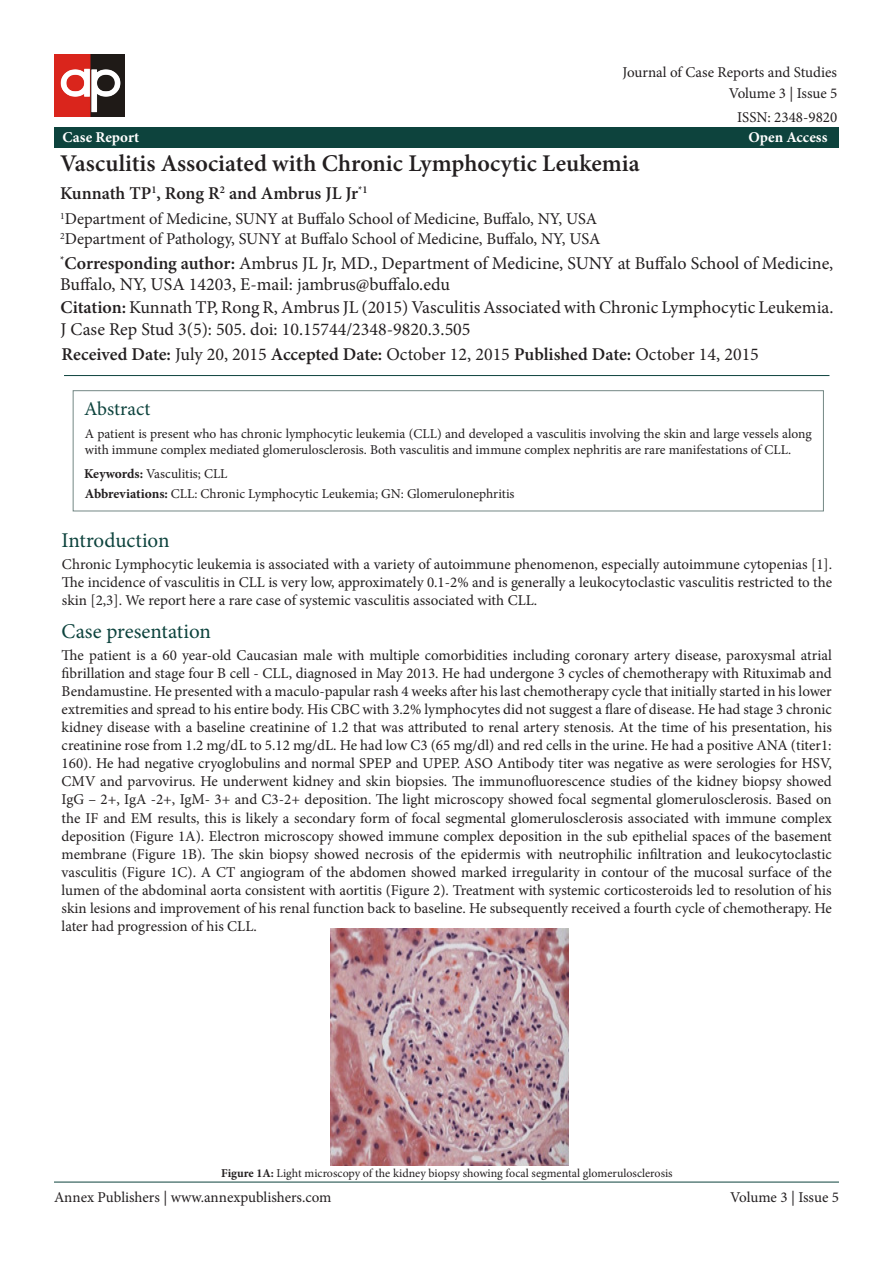
<style>
.page{position:relative;width:893px;height:1263px;background:#fff}
.page>*{position:absolute;margin:0;border:0;box-sizing:border-box;transform-origin:0 0}
.t1{font:600 24px "Minion Pro";color:#231f20}
.t2{font:21px "Minion Pro";color:#0d433d}
.t3{font:19.5px "Minion Pro";color:#0d433d}
.t4{font:18px/21.6px "Minion Pro";color:#231f20}
.t5{font:600 18px "Minion Pro";color:#231f20}
.t6{font:16.5px "Minion Pro";color:#231f20}
.t7{font:15px/18px "Minion Pro";color:#231f20;text-align:justify}
.t8{font:700 15px "Minion Pro";letter-spacing:.005em;color:#fff}
.t9{font:13.5px/16.2px "Minion Pro";color:#231f20}
.t10{font:12px "Minion Pro";color:#231f20}
.s1{font-weight:600}
.s2{font-weight:400}
.s3{font-weight:700}
</style>
<div class="page">
<hr style="left:54px;top:1182px;width:785px;height:1px;background:#0d433d">
<img style="left:54px;top:54px;width:71px;height:62px">
<div style="left:54px;top:127px;width:785px;height:20px;background:#0d433d"></div>
<hr style="left:64px;top:375px;width:765px;height:1px;background:#0d433d">
<div style="left:73px;top:390px;width:751px;height:121px;background:#fff;border:1px solid #748885"></div>
<svg style="left:82px;top:390px;width:72px;height:2px"></svg>
<img style="left:330px;top:929px;width:239px;height:237px">
<p class="t7" style="left:622px;top:63px;width:216px">Journal of Case Reports and Studies</p>
<p class="t7" style="left:737px;top:108px;width:102px">ISSN: 2348-9820</p>
<p class="t7" style="left:729px;top:85px;width:110px">Volume 3 | Issue 5</p>
<p class="t8" style="left:63px;top:127px;width:78px">Case Report</p>
<p class="t8" style="left:748px;top:127px;width:81px">Open Access</p>
<p class="t1" style="left:60px;top:147px;width:581px">Vasculitis Associated with Chronic Lymphocytic Leukemia</p>
<p class="t5" style="left:60px;top:181px;width:309px">Kunnath TP<sup>1</sup>, Rong R<sup>2</sup> and Ambrus JL Jr<sup>*1</sup></p>
<p class="t6" style="left:60px;top:208px;width:539px"><sup>1</sup>Department of Medicine, SUNY at Buffalo School of Medicine, Buffalo, NY, USA</p>
<p class="t6" style="left:60px;top:228px;width:542px"><sup>2</sup>Department of Pathology, SUNY at Buffalo School of Medicine, Buffalo, NY, USA</p>
<p class="t4" style="left:60px;top:252px;width:775px"><sup>*</sup><span class="s1">Corresponding author:</span> Ambrus JL Jr, MD., Department of Medicine, SUNY at Buffalo School of Medicine,<br>Buffalo, NY, USA 14203, E-mail: jambrus@buffalo.edu</p>
<p class="t4" style="left:61px;top:296px;width:774px"><span class="s1">Citation:</span> Kunnath TP, Rong R, Ambrus JL (2015) Vasculitis Associated with Chronic Lymphocytic Leukemia.<br>J Case Rep Stud 3(5): 505. doi: 10.15744/2348-9820.3.505</p>
<p class="t5" style="left:62px;top:342px;width:699px">Received Date: <span class="s2">July 20, 2015</span> Accepted Date: <span class="s2">October 12, 2015</span> Published Date: <span class="s2">October 14, 2015</span></p>
<p class="t3" style="left:84px;top:395px;width:68px">Abstract</p>
<p class="t9" style="left:85px;top:425px;width:728px">A patient is present who has chronic lymphocytic leukemia (CLL) and developed a vasculitis involving the skin and large vessels along with immune complex mediated glomerulosclerosis. Both vasculitis and immune complex nephritis are rare manifestations of CLL.</p>
<p class="t9" style="left:84px;top:465px;width:145px"><span class="s3">Keywords:</span> Vasculitis; CLL</p>
<p class="t9" style="left:85px;top:486px;width:431px"><span class="s3">Abbreviations:</span> CLL: Chronic Lymphocytic Leukemia; GN: Glomerulonephritis</p>
<p class="t2" style="left:62px;top:526px;width:109px">Introduction</p>
<p class="t7" style="left:62px;top:555px;width:772px">Chronic Lymphocytic leukemia is associated with a variety of autoimmune phenomenon, especially autoimmune cytopenias [1].<br>The incidence of vasculitis in CLL is very low, approximately 0.1-2% and is generally a leukocytoclastic vasculitis restricted to the skin [2,3]. We report here a rare case of systemic vasculitis associated with CLL.</p>
<p class="t2" style="left:62px;top:617px;width:151px">Case presentation</p>
<p class="t7" style="left:62px;top:647px;width:772px">The patient is a 60 year-old Caucasian male with multiple comorbidities including coronary artery disease, paroxysmal atrial fibrillation and stage four B cell - CLL, diagnosed in May 2013. He had undergone 3 cycles of chemotherapy with Rituximab and Bendamustine. He presented with a maculo-papular rash 4 weeks after his last chemotherapy cycle that initially started in his lower extremities and spread to his entire body. His CBC with 3.2% lymphocytes did not suggest a flare of disease. He had stage 3 chronic kidney disease with a baseline creatinine of 1.2 that was attributed to renal artery stenosis. At the time of his presentation, his creatinine rose from 1.2 mg/dL to 5.12 mg/dL. He had low C3 (65 mg/dl) and red cells in the urine. He had a positive ANA (titer1:<br>160). He had negative cryoglobulins and normal SPEP and UPEP. ASO Antibody titer was negative as were serologies for HSV, CMV and parvovirus. He underwent kidney and skin biopsies. The immunofluorescence studies of the kidney biopsy showed IgG – 2+, IgA -2+, IgM- 3+ and C3-2+ deposition. The light microscopy showed focal segmental glomerulosclerosis. Based on the IF and EM results, this is likely a secondary form of focal segmental glomerulosclerosis associated with immune complex deposition (Figure 1A). Electron microscopy showed immune complex deposition in the sub epithelial spaces of the basement membrane (Figure 1B). The skin biopsy showed necrosis of the epidermis with neutrophilic infiltration and leukocytoclastic vasculitis (Figure 1C). A CT angiogram of the abdomen showed marked irregularity in contour of the mucosal surface of the lumen of the abdominal aorta consistent with aortitis (Figure 2). Treatment with systemic corticosteroids led to resolution of his skin lesions and improvement of his renal function back to baseline. He subsequently received a fourth cycle of chemotherapy. He later had progression of his CLL.</p>
<p class="t10" style="left:221px;top:1165px;width:453px"><span class="s3">Figure 1A:</span> Light microscopy of the kidney biopsy showing focal segmental glomerulosclerosis</p>
<p class="t7" style="left:54px;top:1188px;width:279px">Annex Publishers | www.annexpublishers.com</p>
<p class="t7" style="left:730px;top:1188px;width:110px">Volume 3 | Issue 5</p>
</div>
